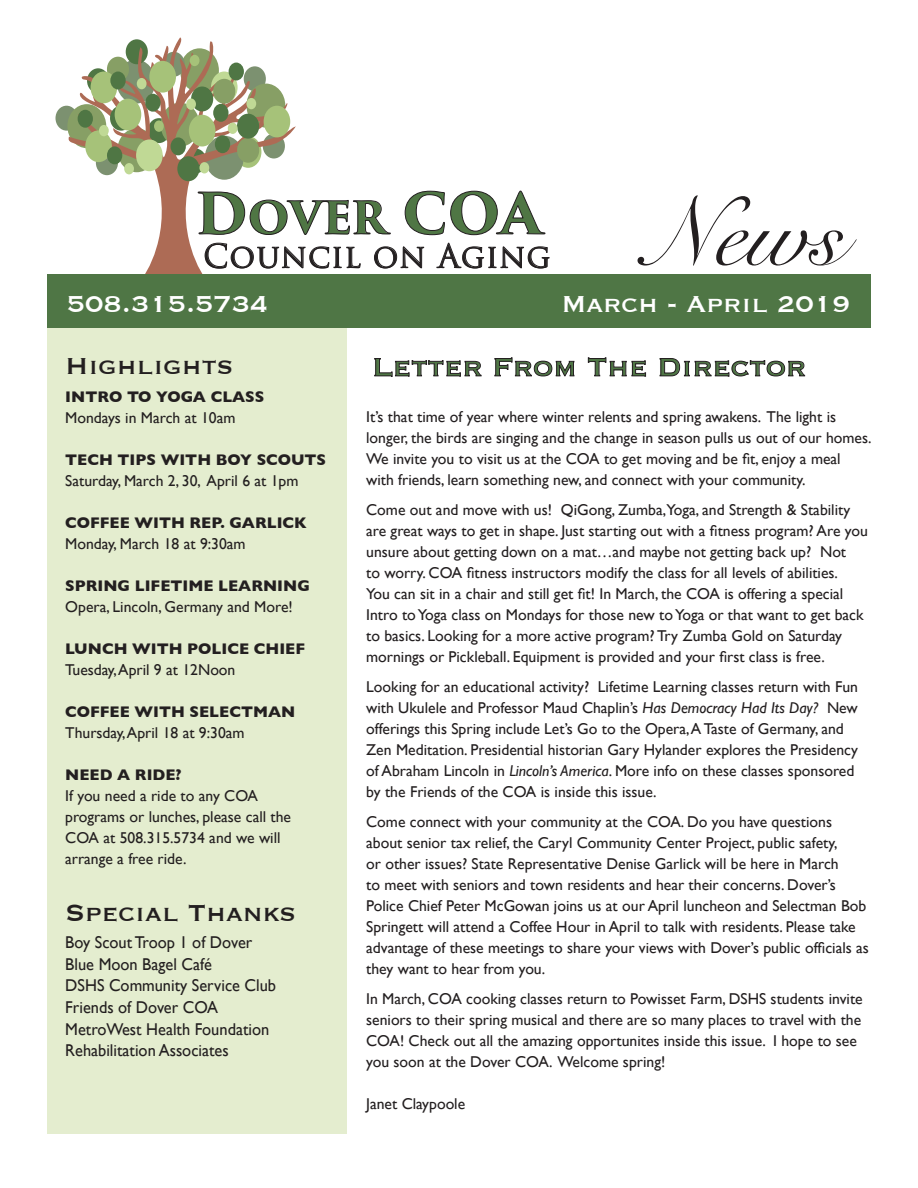
<style>
.page{position:relative;width:918px;height:1188px;background:#fff}
.page>*{position:absolute;margin:0;border:0;box-sizing:border-box;transform-origin:0 0}
.t1{font:97.5px "Snell Roundhand";color:#231f20}
.t2{font:700 55.5px "Trajan Pro 3";color:#4f7644}
.t3{font:33px "Copperplate";color:#4f7645}
.t4{font:31.65px "Trajan Pro 3";letter-spacing:.025em;color:#231f20}
.t5{font:30px "Copperplate";color:#fff}
.t6{font:30px "Copperplate";color:#231f20}
.t7{font:17.1px/21.6px "Gill Sans";color:#231f20;scale:.96 1}
.t8{font:15.6px/21px "Gill Sans";color:#231f20}
.t9{font:700 15.6px "Gill Sans";color:#231f20}
.s1{font-size:43.95px}
.s2{font-style:italic}
</style>
<div class="page">
<div style="left:47px;top:280px;width:300px;height:854px;background:#e4edcf"></div>
<div style="left:56px;top:106px;width:22px;height:25px;background:#7c9170;border-radius:50%"></div>
<svg style="left:68px;top:38px;width:228px;height:236px"></svg>
<div style="left:237px;top:138px;width:22px;height:25px;background:#879f65;border-radius:50%"></div>
<div style="left:237px;top:114px;width:22px;height:25px;background:#4f7644;border-radius:50%"></div>
<div style="left:213px;top:79px;width:22px;height:25px;background:#879f65;border-radius:50%"></div>
<div style="left:177px;top:156px;width:22px;height:25px;background:#4f7644;border-radius:50%"></div>
<div style="left:191px;top:87px;width:22px;height:24px;background:#4f7644;border-radius:50%"></div>
<div style="left:107px;top:57px;width:22px;height:25px;background:#879f65;border-radius:50%"></div>
<div style="left:96px;top:150px;width:22px;height:25px;background:#7c9170;border-radius:50%"></div>
<svg style="left:110px;top:106px;width:22px;height:25px"></svg>
<div style="left:215px;top:135px;width:15px;height:18px;background:#4f7644;border-radius:50%"></div>
<div style="left:213px;top:104px;width:16px;height:18px;background:#4f7644;border-radius:50%"></div>
<div style="left:145px;top:94px;width:16px;height:18px;background:#4f7644;border-radius:50%"></div>
<div style="left:171px;top:137px;width:15px;height:18px;background:#4f7644;border-radius:50%"></div>
<div style="left:264px;top:106px;width:26px;height:31px;background:#a6c279;border-radius:50%"></div>
<div style="left:189px;top:115px;width:26px;height:31px;background:#a6c279;border-radius:50%"></div>
<div style="left:149px;top:61px;width:27px;height:32px;background:#a6c279;border-radius:50%"></div>
<div style="left:91px;top:72px;width:26px;height:31px;background:#a6c279;border-radius:50%"></div>
<div style="left:115px;top:99px;width:26px;height:31px;background:#a6c279;border-radius:50%"></div>
<div style="left:136px;top:139px;width:27px;height:32px;background:#c0d995;border-radius:50%"></div>
<div style="left:85px;top:130px;width:27px;height:32px;background:#a6c279;border-radius:50%"></div>
<div style="left:137px;top:78px;width:10px;height:11px;background:#c0d995;border-radius:50%"></div>
<div style="left:99px;top:125px;width:10px;height:11px;background:#c0d995;border-radius:50%"></div>
<div style="left:124px;top:163px;width:10px;height:11px;background:#c0d995;border-radius:50%"></div>
<div style="left:199px;top:162px;width:10px;height:11px;background:#c0d995;border-radius:50%"></div>
<div style="left:228px;top:123px;width:10px;height:11px;background:#c0d995;border-radius:50%"></div>
<div style="left:190px;top:55px;width:10px;height:11px;background:#a6c279;border-radius:50%"></div>
<div style="left:154px;top:120px;width:10px;height:12px;background:#a6c279;border-radius:50%"></div>
<div style="left:246px;top:98px;width:10px;height:11px;background:#c0d995;border-radius:50%"></div>
<div style="left:186px;top:98px;width:10px;height:12px;background:#c0d995;border-radius:50%"></div>
<div style="left:78px;top:110px;width:15px;height:18px;background:#4f7644;border-radius:50%"></div>
<div style="left:107px;top:146px;width:15px;height:18px;background:#4f7644;border-radius:50%"></div>
<div style="left:110px;top:72px;width:16px;height:17px;background:#4f7644;border-radius:50%"></div>
<div style="left:229px;top:63px;width:15px;height:17px;background:#4f7644;border-radius:50%"></div>
<svg style="left:197px;top:191px;width:194px;height:44px"></svg>
<svg style="left:404px;top:190px;width:142px;height:45px"></svg>
<svg style="left:204px;top:242px;width:157px;height:27px"></svg>
<svg style="left:374px;top:246px;width:50px;height:23px"></svg>
<svg style="left:436px;top:242px;width:114px;height:27px"></svg>
<div style="left:47px;top:274px;width:824px;height:54px;background:#4f7645"></div>
<svg style="left:374px;top:358px;width:107px;height:19px"></svg>
<svg style="left:494px;top:357px;width:80px;height:19px"></svg>
<svg style="left:588px;top:357px;width:58px;height:20px"></svg>
<svg style="left:660px;top:358px;width:145px;height:19px"></svg>
<p class="t2" style="left:195px;top:172px;width:347px">D<span class="s1">OVER</span> COA</p>
<p class="t4" style="left:203px;top:234px;width:349px">Council on Aging</p>
<p class="t1" style="left:644px;top:156px;width:202px">News</p>
<p class="t5" style="left:67px;top:285px;width:203px">508.315.5734</p>
<p class="t5" style="left:561px;top:285px;width:291px">March - April 2019</p>
<p class="t6" style="left:65px;top:346px;width:170px">Highlights</p>
<p class="t3" style="left:373px;top:345px;width:435px">Letter From The Director</p>
<p class="t9" style="left:65px;top:384px;width:201px">INTRO TO YOGA CLASS</p>
<p class="t8" style="left:65px;top:407px;width:172px">Mondays in March at 10am</p>
<p class="t9" style="left:65px;top:447px;width:262px">TECH TIPS WITH BOY SCOUTS</p>
<p class="t8" style="left:65px;top:470px;width:235px">Saturday, March 2, 30, April 6 at 1pm</p>
<p class="t9" style="left:65px;top:510px;width:243px">COFFEE WITH REP. GARLICK</p>
<p class="t8" style="left:65px;top:533px;width:182px">Monday, March 18 at 9:30am</p>
<p class="t9" style="left:65px;top:573px;width:246px">SPRING LIFETIME LEARNING</p>
<p class="t8" style="left:65px;top:596px;width:229px">Opera, Lincoln, Germany and More!</p>
<p class="t9" style="left:65px;top:636px;width:241px">LUNCH WITH POLICE CHIEF</p>
<p class="t8" style="left:65px;top:659px;width:172px">Tuesday, April 9 at 12Noon</p>
<p class="t9" style="left:65px;top:699px;width:232px">COFFEE WITH SELECTMAN</p>
<p class="t8" style="left:65px;top:722px;width:181px">Thursday, April 18 at 9:30am</p>
<p class="t9" style="left:65px;top:762px;width:118px">NEED A RIDE?</p>
<p class="t8" style="left:65px;top:785px;width:194px">If you need a ride to any COA</p>
<p class="t8" style="left:65px;top:806px;width:227px">programs or lunches, please call the</p>
<p class="t8" style="left:65px;top:827px;width:217px">COA at 508.315.5734 and we will arrange a free ride.</p>
<p class="t6" style="left:65px;top:893px;width:232px">Special Thanks</p>
<p class="t7" style="left:65px;top:932px;width:196px">Boy Scout Troop 1 of Dover</p>
<p class="t7" style="left:65px;top:953px;width:154px">Blue Moon Bagel Café</p>
<p class="t7" style="left:65px;top:975px;width:221px">DSHS Community Service Club</p>
<p class="t7" style="left:65px;top:996px;width:161px">Friends of Dover COA</p>
<p class="t7" style="left:65px;top:1018px;width:214px">MetroWest Health Foundation<br>Rehabilitation Associates</p>
<p class="t8" style="left:366px;top:406px;width:507px">It’s that time of year where winter relents and spring awakens. The light is longer, the birds are singing and the change in season pulls us out of our homes.<br>We invite you to visit us at the COA to get moving and be fit, enjoy a meal with friends, learn something new, and connect with your community.</p>
<p class="t8" style="left:366px;top:499px;width:503px">Come out and move with us! QiGong, Zumba,Yoga, and Strength &amp; Stability are great ways to get in shape. Just starting out with a fitness program? Are you unsure about getting down on a mat…and maybe not getting back up? Not<br>to worry. COA fitness instructors modify the class for all levels of abilities.<br>You can sit in a chair and still get fit! In March, the COA is offering a special Intro to Yoga class on Mondays for those new to Yoga or that want to get back to basics. Looking for a more active program? Try Zumba Gold on Saturday mornings or Pickleball. Equipment is provided and your first class is free.</p>
<p class="t8" style="left:366px;top:676px;width:493px">Looking for an educational activity? Lifetime Learning classes return with Fun with Ukulele and Professor Maud Chaplin’s <span class="s2">Has Democracy Had Its Day?</span> New offerings this Spring include Let’s Go to the Opera, A Taste of Germany, and Zen Meditation. Presidential historian Gary Hylander explores the Presidency of Abraham Lincoln in <span class="s2">Lincoln’s America</span>. More info on these classes sponsored by the Friends of the COA is inside this issue.</p>
<p class="t8" style="left:366px;top:811px;width:504px">Come connect with your community at the COA. Do you have questions about senior tax relief, the Caryl Community Center Project, public safety,<br>or other issues? State Representative Denise Garlick will be here in March<br>to meet with seniors and town residents and hear their concerns. Dover’s Police Chief Peter McGowan joins us at our April luncheon and Selectman Bob Springett will attend a Coffee Hour in April to talk with residents. Please take advantage of these meetings to share your views with Dover’s public officials as they want to hear from you.</p>
<p class="t8" style="left:366px;top:988px;width:498px">In March, COA cooking classes return to Powisset Farm, DSHS students invite seniors to their spring musical and there are so many places to travel with the COA! Check out all the amazing opportunites inside this issue. I hope to see you soon at the Dover COA. Welcome spring!</p>
<p class="t8" style="left:366px;top:1093px;width:101px">Janet Claypoole</p>
</div>
